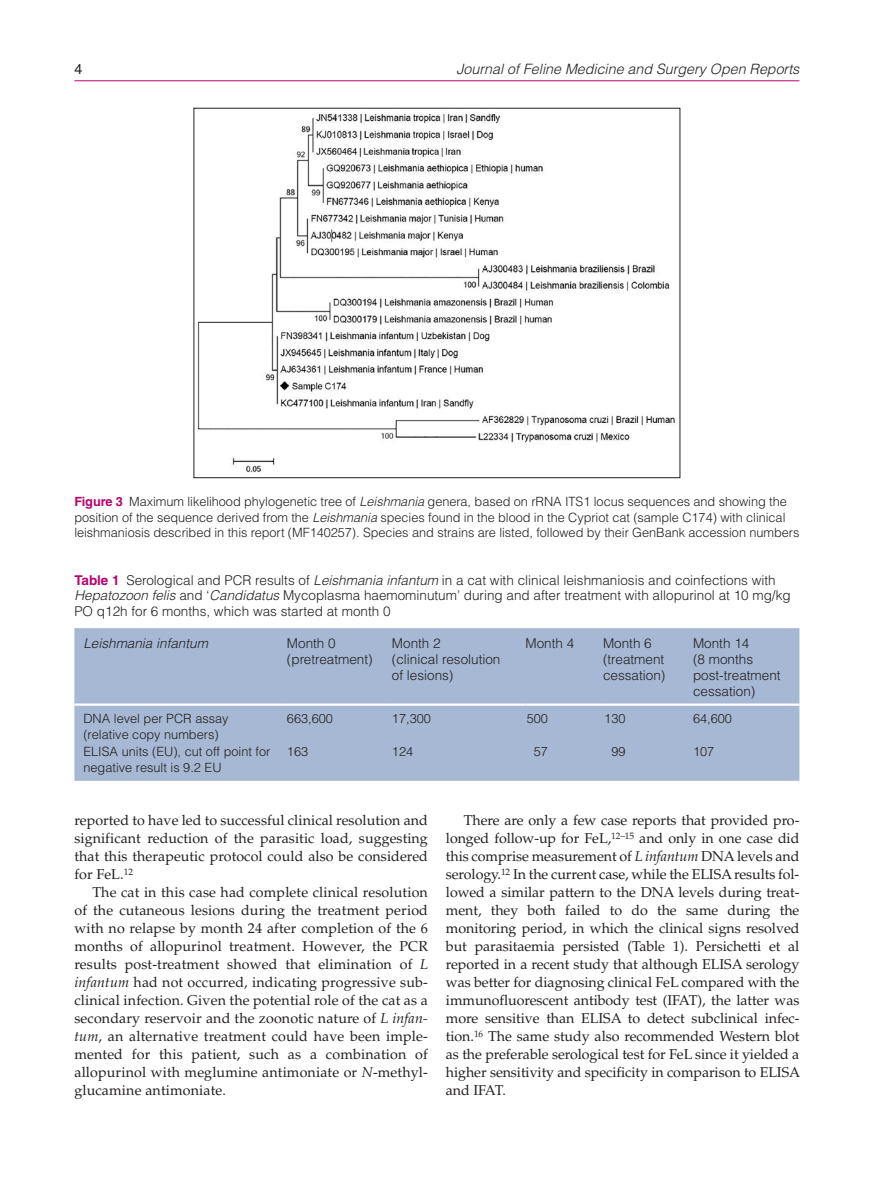
<style>
.page{position:relative;width:893px;height:1191px;background:#fff}
.page>*{position:absolute;margin:0;border:0;box-sizing:border-box;transform-origin:0 0}
.t1{font:14.25px/18px "Palatino LT Std";letter-spacing:.005em;color:#231f20;text-align:justify}
.t2{font:italic 300 14.25px "Helvetica LT Std";color:#231f20}
.t3{font:14.25px "Helvetica LT Std";color:#231f20}
.t4{font:300 13.5px/15.8px "Helvetica LT Std";color:#231f20}
.t5{font:italic 300 13.5px "Helvetica LT Std";color:#231f20}
.t6{font:300 12.75px/15.8px "Helvetica LT Std";letter-spacing:-.005em;color:#231f20}
.s1{font-weight:700;color:#b6036c}
.s2{font-style:italic}
</style>
<div class="page">
<hr style="left:74px;top:80px;width:725px;height:1px;background:#b6036c">
<div style="left:74px;top:628px;width:725px;height:153px;background:#a6b8d3"></div>
<hr style="left:74px;top:703px;width:213px;height:3px;background:#fff">
<hr style="left:287px;top:703px;width:105px;height:3px;background:#fff">
<hr style="left:392px;top:703px;width:133px;height:3px;background:#fff">
<hr style="left:525px;top:703px;width:78px;height:3px;background:#fff">
<hr style="left:603px;top:703px;width:90px;height:3px;background:#fff">
<hr style="left:693px;top:703px;width:106px;height:3px;background:#fff">
<img style="left:197px;top:113px;width:478px;height:360px">
<p class="t3" style="left:74px;top:61px;width:9px">4</p>
<p class="t2" style="left:456px;top:60px;width:344px">Journal of Feline Medicine and Surgery Open Reports</p>
<p class="t6" style="left:74px;top:493px;width:726px"><span class="s1">Figure 3</span> Maximum likelihood phylogenetic tree of <span class="s2">Leishmania</span> genera, based on rRNA ITS1 locus sequences and showing the position of the sequence derived from the <span class="s2">Leishmania</span> species found in the blood in the Cypriot cat (sample C174) with clinical leishmaniosis described in this report (MF140257). Species and strains are listed, followed by their GenBank accession numbers</p>
<p class="t4" style="left:74px;top:572px;width:718px"><span class="s1">Table 1</span> Serological and PCR results of <span class="s2">Leishmania infantum</span> in a cat with clinical leishmaniosis and coinfections with<br><span class="s2">Hepatozoon felis</span> and ‘<span class="s2">Candidatus</span> Mycoplasma haemominutum’ during and after treatment with allopurinol at 10 mg/kg<br>PO q12h for 6 months, which was started at month 0</p>
<p class="t5" style="left:83px;top:635px;width:126px">Leishmania infantum</p>
<p class="t4" style="left:287px;top:635px;width:87px">Month 0 (pretreatment)</p>
<p class="t4" style="left:392px;top:635px;width:110px">Month 2<br>(clinical resolution of lesions)</p>
<p class="t4" style="left:525px;top:635px;width:50px">Month 4</p>
<p class="t4" style="left:603px;top:635px;width:64px">Month 6 (treatment cessation)</p>
<p class="t4" style="left:693px;top:635px;width:89px">Month 14<br>(8 months post-treatment cessation)</p>
<p class="t6" style="left:83px;top:710px;width:147px">DNA level per PCR assay (relative copy numbers)</p>
<p class="t6" style="left:287px;top:710px;width:48px">663,600</p>
<p class="t6" style="left:392px;top:710px;width:40px">17,300</p>
<p class="t6" style="left:527px;top:710px;width:23px">500</p>
<p class="t6" style="left:604px;top:710px;width:23px">130</p>
<p class="t6" style="left:693px;top:710px;width:40px">64,600</p>
<p class="t6" style="left:83px;top:743px;width:189px">ELISA units (EU), cut off point for negative result is 9.2 EU</p>
<p class="t6" style="left:287px;top:743px;width:23px">163</p>
<p class="t6" style="left:392px;top:743px;width:23px">124</p>
<p class="t6" style="left:534px;top:743px;width:16px">57</p>
<p class="t6" style="left:611px;top:743px;width:16px">99</p>
<p class="t6" style="left:693px;top:743px;width:23px">107</p>
<p class="t1" style="left:74px;top:811px;width:355px">reported to have led to successful clinical resolution and significant reduction of the parasitic load, suggesting that this therapeutic protocol could also be considered for FeL.<sup>12</sup></p>
<p class="t1" style="left:74px;top:883px;width:355px;text-indent:18px">The cat in this case had complete clinical resolution of the cutaneous lesions during the treatment period with no relapse by month 24 after completion of the 6 months of allopurinol treatment. However, the PCR results post-treatment showed that elimination of <span class="s2">L infantum</span> had not occurred, indicating progressive sub&shy;clinical infection. Given the potential role of the cat as a secondary reservoir and the zoonotic nature of <span class="s2">L infan&shy;tum</span>, an alternative treatment could have been imple&shy;mented for this patient, such as a combination of allopurinol with meglumine antimoniate or <span class="s2">N</span>-methyl&shy;glucamine antimoniate.</p>
<p class="t1" style="left:446px;top:811px;width:356px;text-indent:18px">There are only a few case reports that provided pro&shy;longed follow-up for FeL,<sup>12–15</sup> and only in one case did this comprise measurement of <span class="s2">L infantum</span> DNA levels and serology.<sup>12</sup> In the current case, while the ELISA results fol&shy;lowed a similar pattern to the DNA levels during treat&shy;ment, they both failed to do the same during the monitoring period, in which the clinical signs resolved but parasitaemia persisted (Table 1). Persichetti et al reported in a recent study that although ELISA serology was better for diagnosing clinical FeL compared with the immunofluorescent antibody test (IFAT), the latter was more sensitive than ELISA to detect subclinical infec&shy;tion.<sup>16</sup> The same study also recommended Western blot as the preferable serological test for FeL since it yielded a higher sensitivity and specificity in comparison to ELISA and IFAT.</p>
</div>
